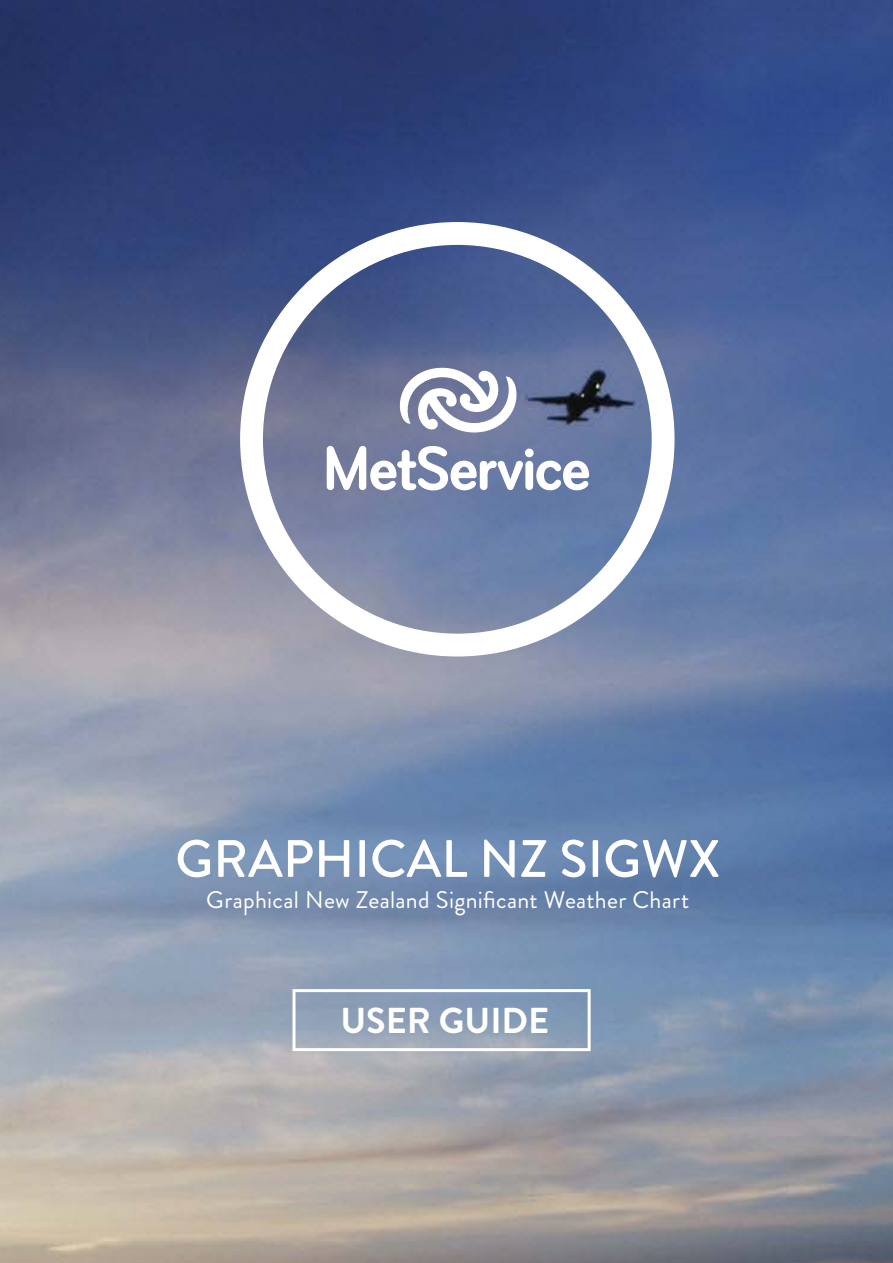
<style>
.page{position:relative;width:893px;height:1263px;background:#fff}
.page>*{position:absolute;margin:0;border:0;box-sizing:border-box;transform-origin:0 0}
.t1{font:500 52.5px "Brandon Grotesque";color:#fff}
.t2{font:700 36px "Brandon Grotesque";color:#fff}
.t3{font:24px "Brandon Grotesque";letter-spacing:.01em;color:#fff}
</style>
<div class="page">
<img style="left:0;top:0;width:893px;height:1263px">
<svg style="left:398px;top:368px;width:120px;height:64px"></svg>
<div style="left:525px;top:449px;width:9px;height:8px;background:#fff;border-radius:50%"></div>
<div style="left:525px;top:461px;width:8px;height:29px;background:#fff;border-radius:4px"></div>
<svg style="left:536px;top:461px;width:53px;height:29px"></svg>
<svg style="left:327px;top:446px;width:196px;height:44px"></svg>
<div style="left:240px;top:222px;width:434px;height:434px;border:23px solid #fff;border-radius:50%"></div>
<div style="left:292px;top:989px;width:299px;height:62px;border:3px solid #fff"></div>
<h1 class="t1" style="left:175px;top:822px;width:547px">GRAPHICAL NZ SIGWX</h1>
<p class="t3" style="left:206px;top:883px;width:485px">Graphical New Zealand Significant Weather Chart</p>
<h2 class="t2" style="left:340px;top:995px;width:211px">USER GUIDE</h2>
</div>
